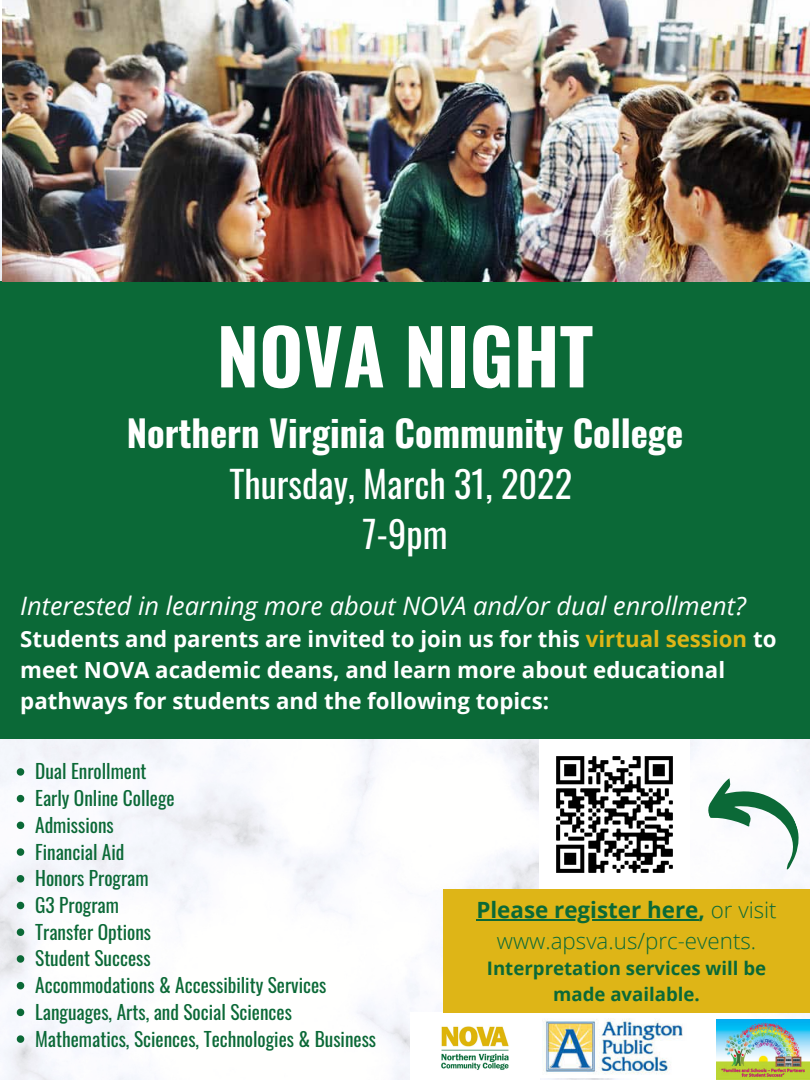
<style>
.page{position:relative;width:810px;height:1080px;background:#fff}
.page>*{position:absolute;margin:0;border:0;box-sizing:border-box;transform-origin:0 0}
.t1{font:700 75.62px "Oswald";color:#fff}
.t2{font:700 36.44px "Oswald";color:#fff}
.t3{font:36.44px "Oswald";color:#fff}
.t4{font:italic 25.38px "Open Sans";color:#fff}
.t5{font:300 22.38px/30.9px "Open Sans";color:#0b6937;text-align:center}
.t6{font:700 22.25px/30.9px "Open Sans";color:#fff}
.t7{font:19.38px "Oswald";color:#0b6937}
.t8{font:700 18.62px/25.8px "Open Sans";color:#0b6937;text-align:center}
.s1{color:#deb517}
.s2{font-weight:700}
</style>
<div class="page">
<img style="left:0;top:201px;width:810px;height:879px">
<div style="left:0;top:282px;width:810px;height:457px;background:#0b6937"></div>
<svg style="left:17px;top:768px;width:7px;height:8px"></svg>
<svg style="left:17px;top:795px;width:7px;height:7px"></svg>
<svg style="left:17px;top:822px;width:7px;height:7px"></svg>
<svg style="left:17px;top:848px;width:7px;height:8px"></svg>
<svg style="left:17px;top:875px;width:7px;height:8px"></svg>
<svg style="left:17px;top:902px;width:7px;height:7px"></svg>
<svg style="left:17px;top:928px;width:7px;height:8px"></svg>
<svg style="left:17px;top:955px;width:7px;height:8px"></svg>
<svg style="left:17px;top:982px;width:7px;height:7px"></svg>
<svg style="left:17px;top:1009px;width:7px;height:7px"></svg>
<svg style="left:17px;top:1035px;width:7px;height:8px"></svg>
<img style="left:411px;top:1013px;width:129px;height:67px">
<img style="left:524px;top:1013px;width:189px;height:65px">
<img style="left:2px;top:0;width:808px;height:282px">
<img style="left:716px;top:1019px;width:94px;height:61px">
<svg style="left:699px;top:762px;width:111px;height:127px"></svg>
<img style="left:539px;top:739px;width:150px;height:150px">
<div style="left:443px;top:889px;width:367px;height:124px;background:#deb517"></div>
<hr style="left:476px;top:919px;width:222px;height:2px;background:#0b6937">
<p class="t1" style="left:217px;top:297px;width:378px">NOVA NIGHT</p>
<p class="t2" style="left:127px;top:404px;width:558px">Northern Virginia Community College</p>
<p class="t3" style="left:229px;top:455px;width:344px">Thursday, March 31, 2022</p>
<p class="t3" style="left:362px;top:506px;width:87px">7-9pm</p>
<p class="t4" style="left:20px;top:588px;width:727px">Interested in learning more about NOVA and/or dual enrollment?</p>
<p class="t6" style="left:20px;top:623px;width:758px">Students and parents are invited to join us for this <span class="s1">virtual session</span> to meet NOVA academic deans, and learn more about educational pathways for students and the following topics:</p>
<p class="t7" style="left:35px;top:756px;width:113px">Dual Enrollment</p>
<p class="t7" style="left:35px;top:783px;width:141px">Early Online College</p>
<p class="t7" style="left:35px;top:810px;width:80px">Admissions</p>
<p class="t7" style="left:35px;top:836px;width:91px">Financial Aid</p>
<p class="t7" style="left:35px;top:863px;width:115px">Honors Program</p>
<p class="t7" style="left:35px;top:890px;width:85px">G3 Program</p>
<p class="t7" style="left:35px;top:917px;width:118px">Transfer Options</p>
<p class="t7" style="left:35px;top:943px;width:117px">Student Success</p>
<p class="t7" style="left:35px;top:970px;width:293px">Accommodations &amp; Accessibility Services</p>
<p class="t7" style="left:35px;top:997px;width:258px">Languages, Arts, and Social Sciences</p>
<p class="t7" style="left:35px;top:1023px;width:343px">Mathematics, Sciences, Technologies &amp; Business</p>
<p class="t5" style="left:476px;top:894px;width:302px"><span class="s2">Please register here,</span> or visit www.apsva.us/prc-events.</p>
<p class="t8" style="left:487px;top:955px;width:281px">Interpretation services will be made available.</p>
</div>
